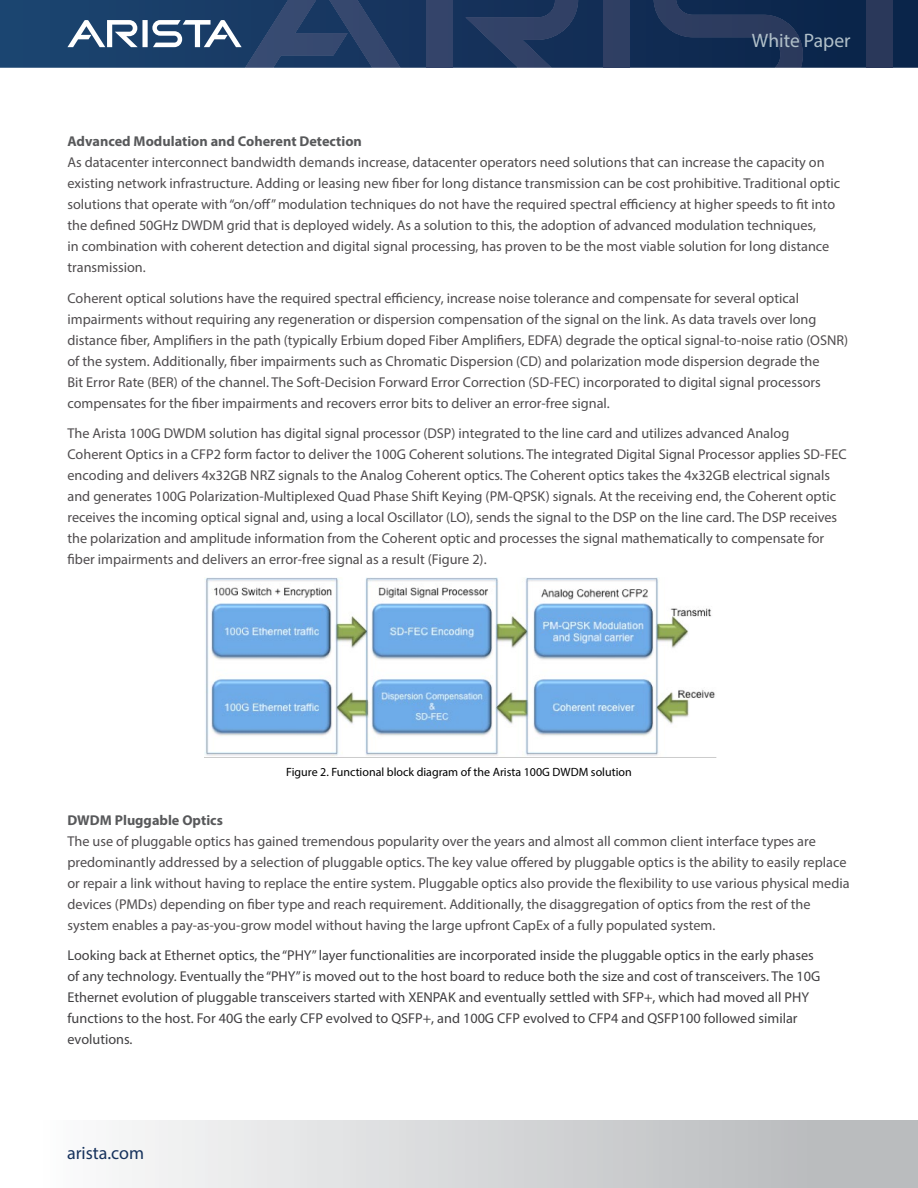
<style>
.page{position:relative;width:918px;height:1188px;background:#fff}
.page>*{position:absolute;margin:0;border:0;box-sizing:border-box;transform-origin:0 0}
.t1{font:19.5px "Myriad Pro";color:#b1c0c9}
.t2{font:18px "Myriad Pro";color:#16325c}
.t3{font:14.25px/21px "Myriad Pro";color:#4f4c4e}
.t4{font:14.25px/21px "Myriad Pro";color:#414042}
.t5{font:700 14.25px "Myriad Pro";color:#58595b}
.t6{font:12px "Myriad Pro";color:#000}
</style>
<div class="page">
<svg style="left:0;top:0;width:918px;height:68px;background:#13325a"></svg>
<div style="left:426px;top:0;width:26px;height:68px;background:#34446a"></div>
<svg style="left:465px;top:0;width:113px;height:68px;background:#22385f"></svg>
<svg style="left:67px;top:0;width:333px;height:68px;background:#334f75"></svg>
<div style="left:604px;top:0;width:26px;height:68px;background:#2f3f63"></div>
<svg style="left:654px;top:0;width:149px;height:68px;background:#1a3156"></svg>
<div style="left:867px;top:0;width:26px;height:68px;background:#2a385a"></div>
<div style="left:0;top:1120px;width:918px;height:68px;background:linear-gradient(to right,#fff,#b3b5b7)"></div>
<img style="left:205px;top:578px;width:511px;height:180px">
<h1 class="t1" style="left:752px;top:29px;width:100px">White Paper</h1>
<p class="t5" style="left:68px;top:132px;width:296px">Advanced Modulation and Coherent Detection</p>
<p class="t3" style="left:68px;top:152px;width:774px">As datacenter interconnect bandwidth demands increase, datacenter operators need solutions that can increase the capacity on existing network infrastructure. Adding or leasing new fiber for long distance transmission can be cost prohibitive. Traditional optic solutions that operate with “on/off” modulation techniques do not have the required spectral efficiency at higher speeds to fit into the defined 50GHz DWDM grid that is deployed widely. As a solution to this, the adoption of advanced modulation techniques,<br>in combination with coherent detection and digital signal processing, has proven to be the most viable solution for long distance transmission.</p>
<p class="t3" style="left:68px;top:287px;width:782px">Coherent optical solutions have the required spectral efficiency, increase noise tolerance and compensate for several optical impairments without requiring any regeneration or dispersion compensation of the signal on the link. As data travels over long distance fiber, Amplifiers in the path (typically Erbium doped Fiber Amplifiers, EDFA) degrade the optical signal-to-noise ratio (OSNR) of the system. Additionally, fiber impairments such as Chromatic Dispersion (CD) and polarization mode dispersion degrade the<br>Bit Error Rate (BER) of the channel. The Soft-Decision Forward Error Correction (SD-FEC) incorporated to digital signal processors compensates for the fiber impairments and recovers error bits to deliver an error-free signal.</p>
<p class="t3" style="left:68px;top:422px;width:781px">The Arista 100G DWDM solution has digital signal processor (DSP) integrated to the line card and utilizes advanced Analog Coherent Optics in a CFP2 form factor to deliver the 100G Coherent solutions. The integrated Digital Signal Processor applies SD-FEC encoding and delivers 4x32GB NRZ signals to the Analog Coherent optics. The Coherent optics takes the 4x32GB electrical signals and generates 100G Polarization-Multiplexed Quad Phase Shift Keying (PM-QPSK) signals. At the receiving end, the Coherent optic receives the incoming optical signal and, using a local Oscillator (LO), sends the signal to the DSP on the line card. The DSP receives the polarization and amplitude information from the Coherent optic and processes the signal mathematically to compensate for fiber impairments and delivers an error-free signal as a result (Figure 2).</p>
<p class="t6" style="left:286px;top:765px;width:347px">Figure 2. Functional block diagram of the Arista 100G DWDM solution</p>
<p class="t5" style="left:68px;top:811px;width:157px">DWDM Pluggable Optics</p>
<p class="t3" style="left:68px;top:831px;width:784px">The use of pluggable optics has gained tremendous popularity over the years and almost all common client interface types are predominantly addressed by a selection of pluggable optics. The key value offered by pluggable optics is the ability to easily replace or repair a link without having to replace the entire system. Pluggable optics also provide the flexibility to use various physical media devices (PMDs) depending on fiber type and reach requirement. Additionally, the disaggregation of optics from the rest of the system enables a pay-as-you-grow model without having the large upfront CapEx of a fully populated system.</p>
<p class="t4" style="left:68px;top:945px;width:754px">Looking back at Ethernet optics, the “PHY” layer functionalities are incorporated inside the pluggable optics in the early phases of any technology. Eventually the “PHY” is moved out to the host board to reduce both the size and cost of transceivers. The 10G Ethernet evolution of pluggable transceivers started with XENPAK and eventually settled with SFP+, which had moved all PHY functions to the host. For 40G the early CFP evolved to QSFP+, and 100G CFP evolved to CFP4 and QSFP100 followed similar evolutions.</p>
<p class="t2" style="left:67px;top:1142px;width:79px">arista.com</p>
</div>
